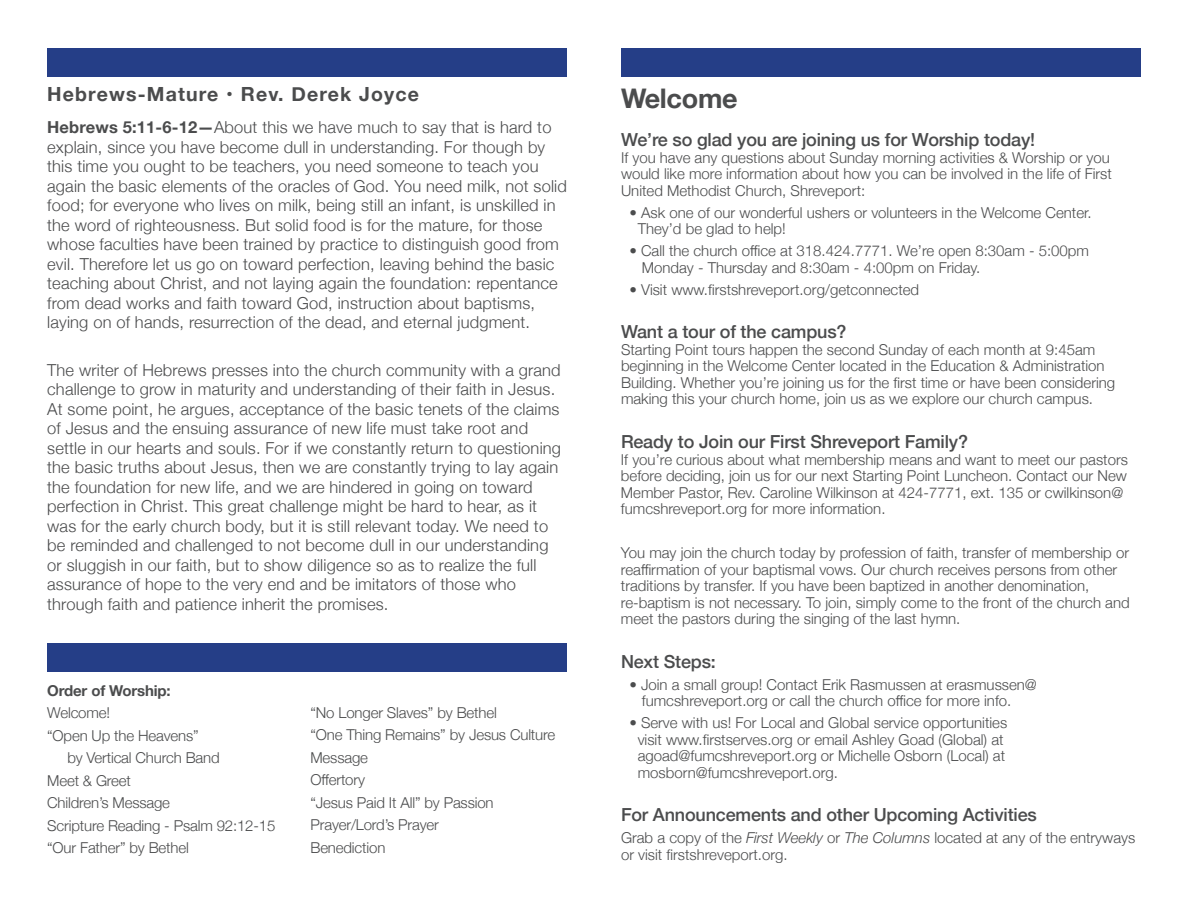
<style>
.page{position:relative;width:1188px;height:918px;background:#fff}
.page>*{position:absolute;margin:0;border:0;box-sizing:border-box;transform-origin:0 0}
.t1{font:700 27px "Helvetica Neue";letter-spacing:-.01em;color:#4b4c4d}
.t2{font:700 19.5px "Helvetica Neue";letter-spacing:.06em;color:#4b4c4d}
.t3{font:500 18px "Helvetica Neue";letter-spacing:-.01em;color:#4b4c4d}
.t4{font:300 16.5px/19.5px "Helvetica Neue";letter-spacing:.01em;color:#4b4c4d}
.t5{font:300 15px/16.5px "Helvetica Neue";color:#4b4c4d}
.t6{font:700 15px "Helvetica Neue";letter-spacing:-.01em;color:#4b4c4d}
.s1{font-weight:700}
.s2{font-style:italic}
</style>
<div class="page">
<div style="left:47px;top:644px;width:520px;height:28px;background:#253e87"></div>
<div style="left:47px;top:48px;width:520px;height:28px;background:#253e87"></div>
<div style="left:621px;top:48px;width:520px;height:28px;background:#253e87"></div>
<h2 class="t2" style="left:47px;top:78px;width:373px">Hebrews-Mature • Rev. Derek Joyce</h2>
<p class="t4" style="left:47px;top:117px;width:521px"><span class="s1">Hebrews 5:11-6-12—</span>About this we have much to say that is hard to explain, since you have become dull in understanding. For though by this time you ought to be teachers, you need someone to teach you again the basic elements of the oracles of God. You need milk, not solid food; for everyone who lives on milk, being still an infant, is unskilled in the word of righteousness. But solid food is for the mature, for those whose faculties have been trained by practice to distinguish good from evil. Therefore let us go on toward perfection, leaving behind the basic teaching about Christ, and not laying again the foundation: repentance from dead works and faith toward God, instruction about baptisms, laying on of hands, resurrection of the dead, and eternal judgment.</p>
<p class="t4" style="left:47px;top:359px;width:515px">The writer of Hebrews presses into the church community with a grand challenge to grow in maturity and understanding of their faith in Jesus.<br>At some point, he argues, acceptance of the basic tenets of the claims of Jesus and the ensuing assurance of new life must take root and settle in our hearts and souls. For if we constantly return to questioning the basic truths about Jesus, then we are constantly trying to lay again the foundation for new life, and we are hindered in going on toward perfection in Christ. This great challenge might be hard to hear, as it was for the early church body, but it is still relevant today. We need to be reminded and challenged to not become dull in our understanding or sluggish in our faith, but to show diligence so as to realize the full assurance of hope to the very end and be imitators of those who through faith and patience inherit the promises.</p>
<p class="t6" style="left:47px;top:678px;width:125px">Order of Worship:</p>
<p class="t5" style="left:47px;top:704px;width:64px">Welcome!</p>
<p class="t5" style="left:47px;top:726px;width:153px">“Open Up the Heavens”</p>
<p class="t5" style="left:67px;top:749px;width:154px">by Vertical Church Band</p>
<p class="t5" style="left:47px;top:771px;width:85px">Meet &amp; Greet</p>
<p class="t5" style="left:47px;top:794px;width:124px">Children’s Message</p>
<p class="t5" style="left:47px;top:816px;width:230px">Scripture Reading - Psalm 92:12-15</p>
<p class="t5" style="left:47px;top:839px;width:143px">“Our Father” by Bethel</p>
<p class="t5" style="left:310px;top:701px;width:246px;line-height:22.5px">“No Longer Slaves” by Bethel<br>“One Thing Remains” by Jesus Culture<br>Message<br>Offertory<br>“Jesus Paid It All” by Passion<br>Prayer/Lord’s Prayer<br>Benediction</p>
<h1 class="t1" style="left:621px;top:77px;width:118px">Welcome</h1>
<p class="t3" style="left:621px;top:126px;width:416px">We’re so glad you are joining us for Worship today!</p>
<p class="t5" style="left:621px;top:149px;width:492px">If you have any questions about Sunday morning activities &amp; Worship or you would like more information about how you can be involved in the life of First<br>United Methodist Church, Shreveport:</p>
<p class="t5" style="left:638px;top:203px;width:456px;text-indent:-8px">• Ask one of our wonderful ushers or volunteers in the Welcome Center.<br>They’d be glad to help!</p>
<p class="t5" style="left:642px;top:242px;width:449px;text-indent:-13px">• Call the church office at 318.424.7771. We’re open 8:30am - 5:00pm<br>Monday - Thursday and 8:30am - 4:00pm on Friday.</p>
<p class="t5" style="left:629px;top:280px;width:291px">• Visit www.firstshreveport.org/getconnected</p>
<p class="t3" style="left:621px;top:318px;width:227px">Want a tour of the campus?</p>
<p class="t5" style="left:621px;top:341px;width:496px">Starting Point tours happen the second Sunday of each month at 9:45am beginning in the Welcome Center located in the Education &amp; Administration Building. Whether you’re joining us for the first time or have been considering making this your church home, join us as we explore our church campus.</p>
<p class="t3" style="left:621px;top:427px;width:349px">Ready to Join our First Shreveport Family?</p>
<p class="t5" style="left:621px;top:450px;width:509px">If you’re curious about what membership means and want to meet our pastors before deciding, join us for our next Starting Point Luncheon. Contact our New Member Pastor, Rev. Caroline Wilkinson at 424-7771, ext. 135 or cwilkinson@ fumcshreveport.org for more information.</p>
<p class="t5" style="left:621px;top:544px;width:510px">You may join the church today by profession of faith, transfer of membership or reaffirmation of your baptismal vows. Our church receives persons from other traditions by transfer. If you have been baptized in another denomination, re-baptism is not necessary. To join, simply come to the front of the church and meet the pastors during the singing of the last hymn.</p>
<p class="t3" style="left:621px;top:647px;width:96px">Next Steps:</p>
<p class="t5" style="left:642px;top:675px;width:397px;text-indent:-13px">• Join a small group! Contact Erik Rasmussen at erasmussen@ fumcshreveport.org or call the church office for more info.</p>
<p class="t5" style="left:638px;top:714px;width:371px;text-indent:-8px">• Serve with us! For Local and Global service opportunities visit www.firstserves.org or email Ashley Goad (Global) at agoad@fumcshreveport.org or Michelle Osborn (Local) at mosborn@fumcshreveport.org.</p>
<p class="t3" style="left:621px;top:801px;width:417px">For Announcements and other Upcoming Activities</p>
<p class="t5" style="left:621px;top:829px;width:516px">Grab a copy of the <span class="s2">First Weekly</span> or <span class="s2">The Columns</span> located at any of the entryways or visit firstshreveport.org.</p>
</div>
